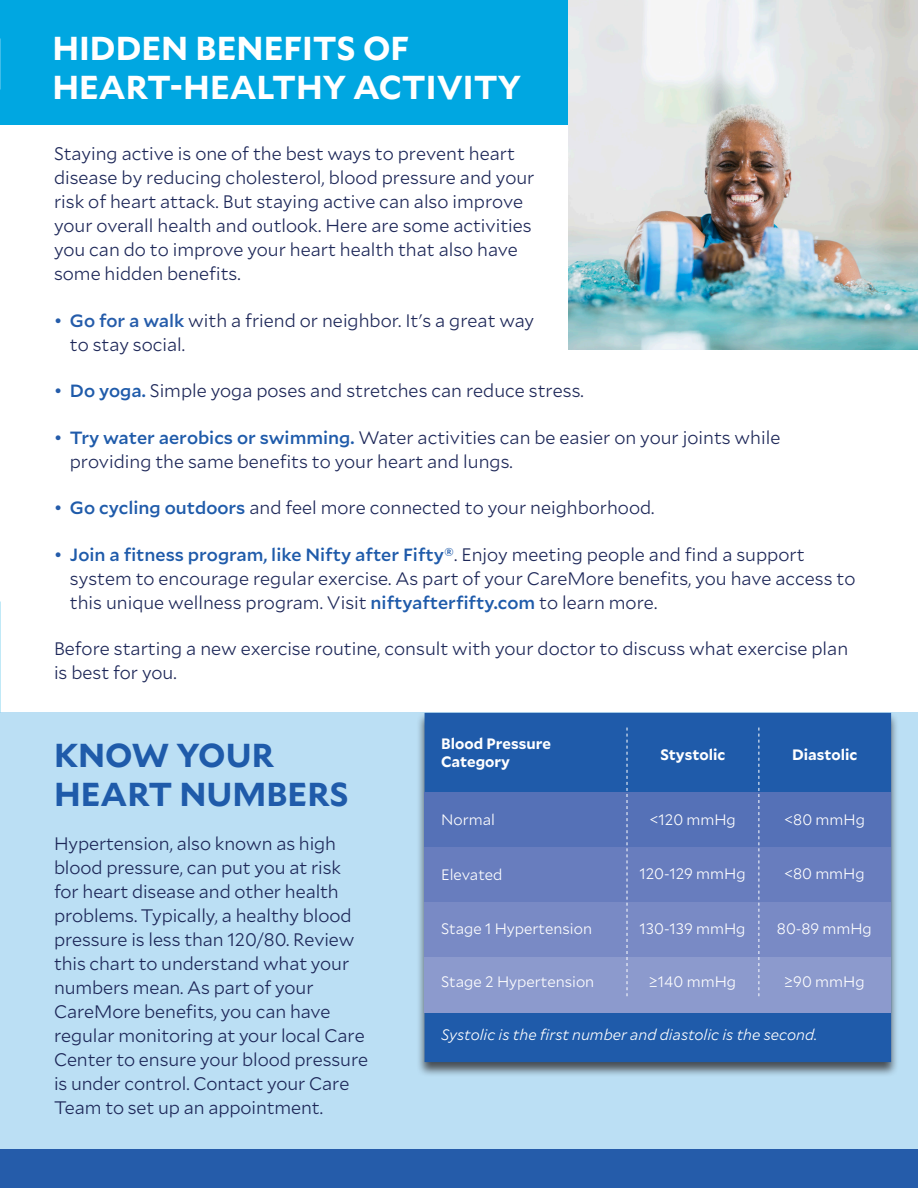
<style>
.page{position:relative;width:918px;height:1188px;background:#fff}
.page>*{position:absolute;margin:0;border:0;box-sizing:border-box;transform-origin:0 0}
.t1{font:700 33px/39.6px "Mallory";color:#fff}
.t2{font:700 33px "Mallory";color:#1f5baa}
.t3{font:300 18px/24px "Mallory";color:#1d2758}
.t4{font:300 15px "Mallory";color:#fff}
.t5{font:italic 300 15px "Mallory";color:#fff}
.t6{font:700 15px/18px "Mallory";color:#fff}
.s1{font-family:"Exchange";font-weight:400;color:#255caa}
.s2{font-weight:500;color:#255caa}
.s3{font-weight:500;color:#1f5baa}
</style>
<div class="page">
<div style="left:0;top:712px;width:918px;height:476px;background:#bbdff4"></div>
<div style="left:0;top:0;width:918px;height:124px;background:#00a7e1"></div>
<img style="left:569px;top:0;width:349px;height:349px">
<div style="left:416px;top:711px;width:483px;height:366px;background:#231f20;opacity:.75"></div>
<div style="left:425px;top:713px;width:466px;height:349px;background:#1f5baa"></div>
<div style="left:425px;top:792px;width:466px;height:56px;background:#5571b7"></div>
<div style="left:425px;top:847px;width:466px;height:56px;background:#687dbe"></div>
<div style="left:425px;top:902px;width:466px;height:56px;background:#798ac5"></div>
<div style="left:425px;top:957px;width:466px;height:55px;background:#8c9acd"></div>
<svg style="left:627px;top:728px;width:1px;height:268px"></svg>
<svg style="left:759px;top:728px;width:1px;height:268px"></svg>
<div style="left:0;top:1150px;width:918px;height:38px;background:#255caa"></div>
<svg style="left:0;top:38px;width:1px;height:52px"></svg>
<p class="t1" style="left:52px;top:26px;width:470px">HIDDEN BENEFITS OF<br>HEART-HEALTHY ACTIVITY</p>
<p class="t3" style="left:54px;top:141px;width:482px">Staying active is one of the best ways to prevent heart disease by reducing cholesterol, blood pressure and your risk of heart attack. But staying active can also improve your overall health and outlook. Here are some activities you can do to improve your heart health that also have some hidden benefits.</p>
<p class="t3" style="left:70px;top:307px;width:466px;text-indent:-16px"><span class="s1">•</span> <span class="s2">Go for a walk</span> with a friend or neighbor. It's a great way to stay social.</p>
<p class="t3" style="left:54px;top:378px;width:531px"><span class="s1">•</span> <span class="s3">Do yoga.</span> Simple yoga poses and stretches can reduce stress.</p>
<p class="t3" style="left:70px;top:424px;width:712px;text-indent:-16px"><span class="s1">•</span> <span class="s3">Try water aerobics or swimming.</span> Water activities can be easier on your joints while providing the same benefits to your heart and lungs.</p>
<p class="t3" style="left:54px;top:495px;width:602px"><span class="s1">•</span> <span class="s3">Go cycling outdoors</span> and feel more connected to your neighborhood.</p>
<p class="t3" style="left:70px;top:541px;width:787px;text-indent:-16px"><span class="s1">•</span> <span class="s3">Join a fitness program, like Nifty after Fifty®</span>. Enjoy meeting people and find a support system to encourage regular exercise. As part of your CareMore benefits, you have access to this unique wellness program. Visit <span class="s3">niftyafterfifty.com</span> to learn more.</p>
<p class="t3" style="left:54px;top:636px;width:796px">Before starting a new exercise routine, consult with your doctor to discuss what exercise plan is best for you.</p>
<p class="t2" style="left:54px;top:730px;width:221px">KNOW YOUR</p>
<p class="t2" style="left:54px;top:770px;width:296px">HEART NUMBERS</p>
<p class="t3" style="left:54px;top:831px;width:316px">Hypertension, also known as high blood pressure, can put you at risk for heart disease and other health problems. Typically, a healthy blood pressure is less than 120/80. Review this chart to understand what your numbers mean. As part of your CareMore benefits, you can have regular monitoring at your local Care Center to ensure your blood pressure is under control. Contact your Care Team to set up an appointment.</p>
<p class="t6" style="left:441px;top:734px;width:111px">Blood Pressure<br>Category</p>
<p class="t4" style="left:441px;top:809px;width:55px">Normal</p>
<p class="t4" style="left:441px;top:864px;width:63px">Elevated</p>
<p class="t6" style="left:661px;top:745px;width:66px">Stystolic</p>
<p class="t6" style="left:792px;top:745px;width:67px">Diastolic</p>
<p class="t4" style="left:650px;top:809px;width:88px">&lt;120 mmHg</p>
<p class="t4" style="left:784px;top:809px;width:82px">&lt;80 mmHg</p>
<p class="t4" style="left:639px;top:862px;width:108px">120-129 mmHg</p>
<p class="t4" style="left:784px;top:862px;width:82px">&lt;80 mmHg</p>
<p class="t4" style="left:441px;top:917px;width:152px">Stage 1 Hypertension</p>
<p class="t4" style="left:441px;top:971px;width:155px">Stage 2 Hypertension</p>
<p class="t4" style="left:640px;top:917px;width:107px">130-139 mmHg</p>
<p class="t4" style="left:777px;top:917px;width:96px">80-89 mmHg</p>
<p class="t4" style="left:649px;top:971px;width:89px">≥140 mmHg</p>
<p class="t4" style="left:784px;top:971px;width:82px">≥90 mmHg</p>
<p class="t5" style="left:441px;top:1024px;width:377px">Systolic is the first number and diastolic is the second.</p>
</div>
